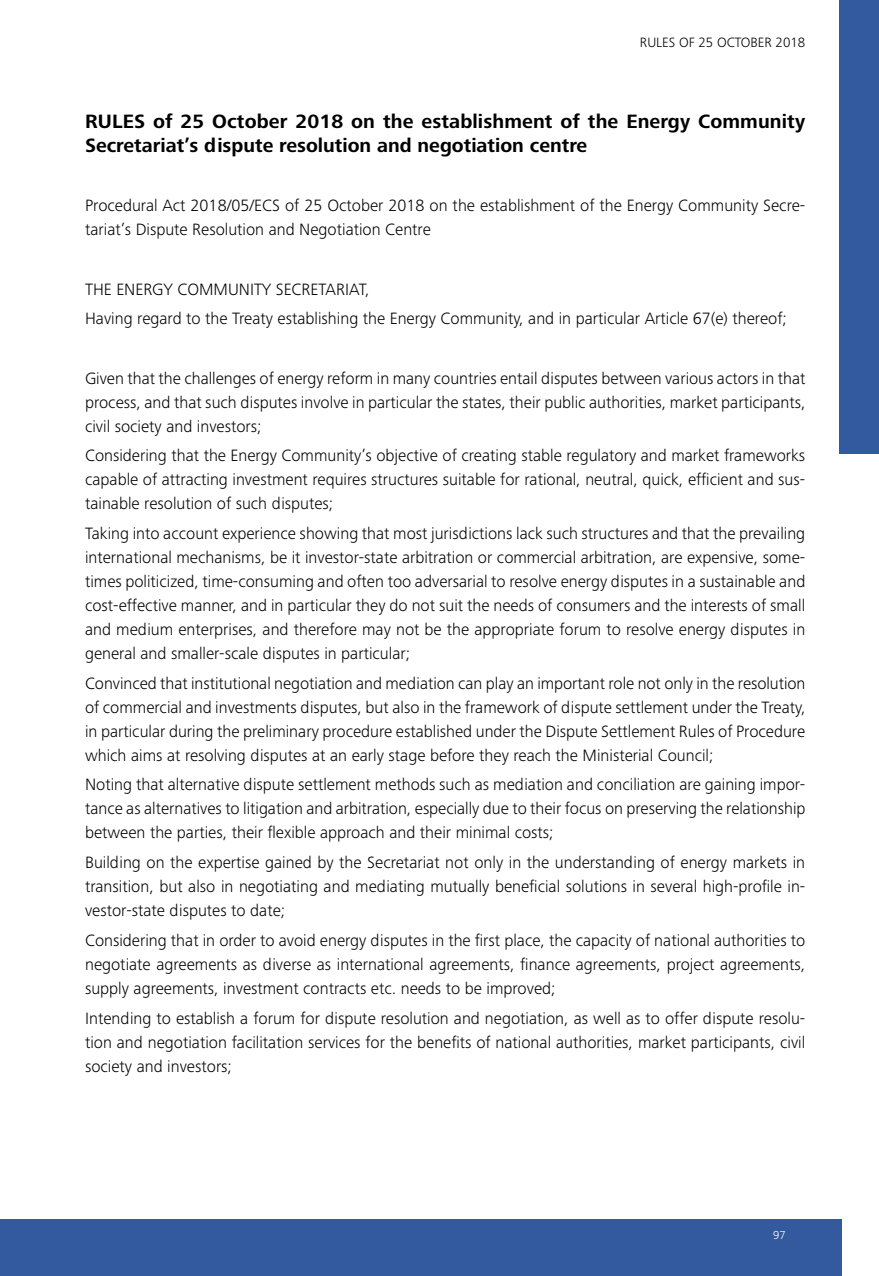
<style>
.page{position:relative;width:879px;height:1276px;background:#fff}
.page>*{position:absolute;margin:0;border:0;box-sizing:border-box;transform-origin:0 0}
.t1{font:700 20px/24px "Frutiger Next Pro";letter-spacing:.005em;color:#000}
.t2{font:300 17px/24px "Frutiger Next Pro";color:#000;text-align:justify}
.t3{font:300 14px "Frutiger Next Pro";color:#000}
.t4{font:300 12px "Frutiger Next Pro";color:#fff}
</style>
<div class="page">
<div style="left:0;top:1219px;width:841px;height:57px;background:#33599f"></div>
<div style="left:839px;top:0;width:40px;height:454px;background:#33599f"></div>
<p class="t3" style="left:640px;top:35px;width:167px">RULES OF 25 OCTOBER 2018</p>
<p class="t1" style="left:85px;top:109px;width:721px">RULES of 25 October 2018 on the establishment of the Energy Community<br>Secretariat’s dispute resolution and negotiation centre</p>
<p class="t2" style="left:85px;top:193px;width:722px">Procedural Act 2018/05/ECS of 25 October 2018 on the establishment of the Energy Community Secre&shy;tariat’s Dispute Resolution and Negotiation Centre</p>
<p class="t2" style="left:85px;top:274px;width:703px;line-height:29.6px">THE ENERGY COMMUNITY SECRETARIAT,<br>Having regard to the Treaty establishing the Energy Community, and in particular Article 67(e) thereof;</p>
<p class="t2" style="left:85px;top:366px;width:722px">Given that the challenges of energy reform in many countries entail disputes between various actors in that process, and that such disputes involve in particular the states, their public authorities, market participants, civil society and investors;</p>
<p class="t2" style="left:85px;top:443px;width:722px">Considering that the Energy Community’s objective of creating stable regulatory and market frameworks capable of attracting investment requires structures suitable for rational, neutral, quick, efficient and sus&shy;tainable resolution of such disputes;</p>
<p class="t2" style="left:85px;top:521px;width:722px">Taking into account experience showing that most jurisdictions lack such structures and that the prevailing international mechanisms, be it investor-state arbitration or commercial arbitration, are expensive, some&shy;times politicized, time-consuming and often too adversarial to resolve energy disputes in a sustainable and cost-effective manner, and in particular they do not suit the needs of consumers and the interests of small and medium enterprises, and therefore may not be the appropriate forum to resolve energy disputes in general and smaller-scale disputes in particular;</p>
<p class="t2" style="left:85px;top:671px;width:722px">Convinced that institutional negotiation and mediation can play an important role not only in the resolution of commercial and investments disputes, but also in the framework of dispute settlement under the Treaty, in particular during the preliminary procedure established under the Dispute Settlement Rules of Procedure which aims at resolving disputes at an early stage before they reach the Ministerial Council;</p>
<p class="t2" style="left:85px;top:773px;width:722px">Noting that alternative dispute settlement methods such as mediation and conciliation are gaining impor&shy;tance as alternatives to litigation and arbitration, especially due to their focus on preserving the relationship between the parties, their flexible approach and their minimal costs;</p>
<p class="t2" style="left:85px;top:850px;width:722px">Building on the expertise gained by the Secretariat not only in the understanding of energy markets in transition, but also in negotiating and mediating mutually beneficial solutions in several high-profile in&shy;vestor-state disputes to date;</p>
<p class="t2" style="left:85px;top:928px;width:722px">Considering that in order to avoid energy disputes in the first place, the capacity of national authorities to negotiate agreements as diverse as international agreements, finance agreements, project agreements, supply agreements, investment contracts etc. needs to be improved;</p>
<p class="t2" style="left:85px;top:1006px;width:722px">Intending to establish a forum for dispute resolution and negotiation, as well as to offer dispute resolu&shy;tion and negotiation facilitation services for the benefits of national authorities, market participants, civil society and investors;</p>
<p class="t4" style="left:773px;top:1227px;width:14px">97</p>
</div>
